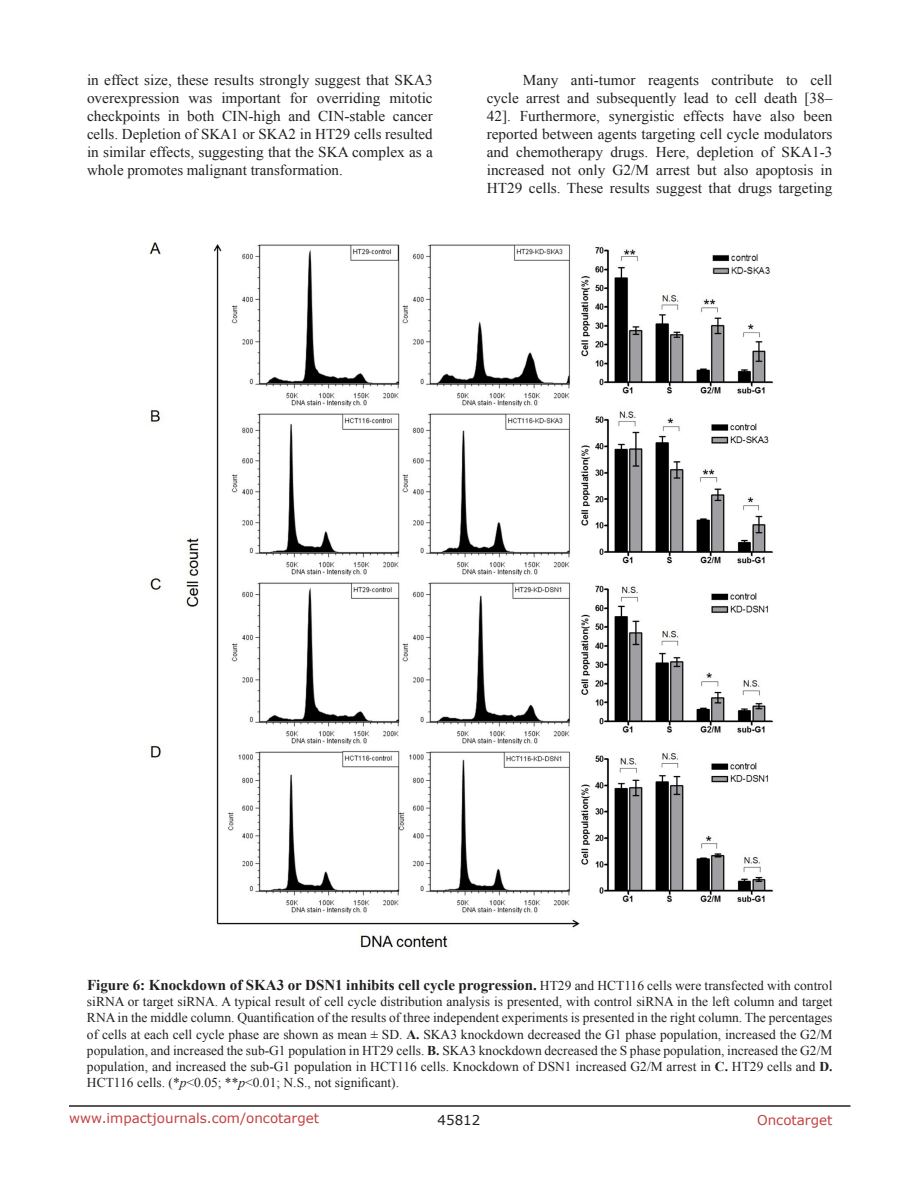
<style>
.page{position:relative;width:918px;height:1188px;background:#fff}
.page>*{position:absolute;margin:0;border:0;box-sizing:border-box;transform-origin:0 0}
.t1{font:15px/18px "Times New Roman";color:#231f20;text-align:justify}
.t2{font:700 15px "Times New Roman";color:#231f20}
.t3{font:13.5px/16.2px "Times New Roman";color:#231f20;text-align:justify}
.t4{font:13.5px "Verdana";color:#c24141}
.t5{font:13.5px "Verdana";color:#231f20}
.s1{font-weight:400;font-size:13.5px}
.s2{font-weight:700}
.s3{font-style:italic}
</style>
<div class="page">
<hr style="left:69px;top:1105px;width:781px;height:2px;background:#231f20">
<img style="left:149px;top:242px;width:624px;height:706px">
<p class="t1" style="left:87px;top:71px;width:347px">in effect size, these results strongly suggest that SKA3 overexpression was important for overriding mitotic checkpoints in both CIN-high and CIN-stable cancer cells. Depletion of SKA1 or SKA2 in HT29 cells resulted in similar effects, suggesting that the SKA complex as a whole promotes malignant transformation.</p>
<p class="t1" style="left:487px;top:71px;width:347px;text-indent:36px">Many anti-tumor reagents contribute to cell cycle arrest and subsequently lead to cell death [38– 42]. Furthermore, synergistic effects have also been reported between agents targeting cell cycle modulators and chemotherapy drugs. Here, depletion of SKA1-3 increased not only G2/M arrest but also apoptosis in HT29 cells. These results suggest that drugs targeting</p>
<p class="t2" style="left:87px;top:975px;width:747px">Figure 6: Knockdown of SKA3 or DSN1 inhibits cell cycle progression. <span class="s1">HT29 and HCT116 cells were transfected with control</span></p>
<p class="t3" style="left:87px;top:993px;width:747px">siRNA or target siRNA. A typical result of cell cycle distribution analysis is presented, with control siRNA in the left column and target RNA in the middle column. Quantification of the results of three independent experiments is presented in the right column. The percentages of cells at each cell cycle phase are shown as mean ± SD. <span class="s2">A.</span> SKA3 knockdown decreased the G1 phase population, increased the G2/M population, and increased the sub-G1 population in HT29 cells. <span class="s2">B.</span> SKA3 knockdown decreased the S phase population, increased the G2/M population, and increased the sub-G1 population in HCT116 cells. Knockdown of DSN1 increased G2/M arrest in <span class="s2">C.</span> HT29 cells and <span class="s2">D.<br></span>HCT116 cells. (*<span class="s3">p</span>&lt;0.05; **<span class="s3">p</span>&lt;0.01; N.S., not significant).</p>
<p class="t4" style="left:69px;top:1109px;width:252px">www.impactjournals.com/oncotarget</p>
<p class="t5" style="left:438px;top:1111px;width:44px">45812</p>
<p class="t4" style="left:757px;top:1111px;width:77px">Oncotarget</p>
</div>
